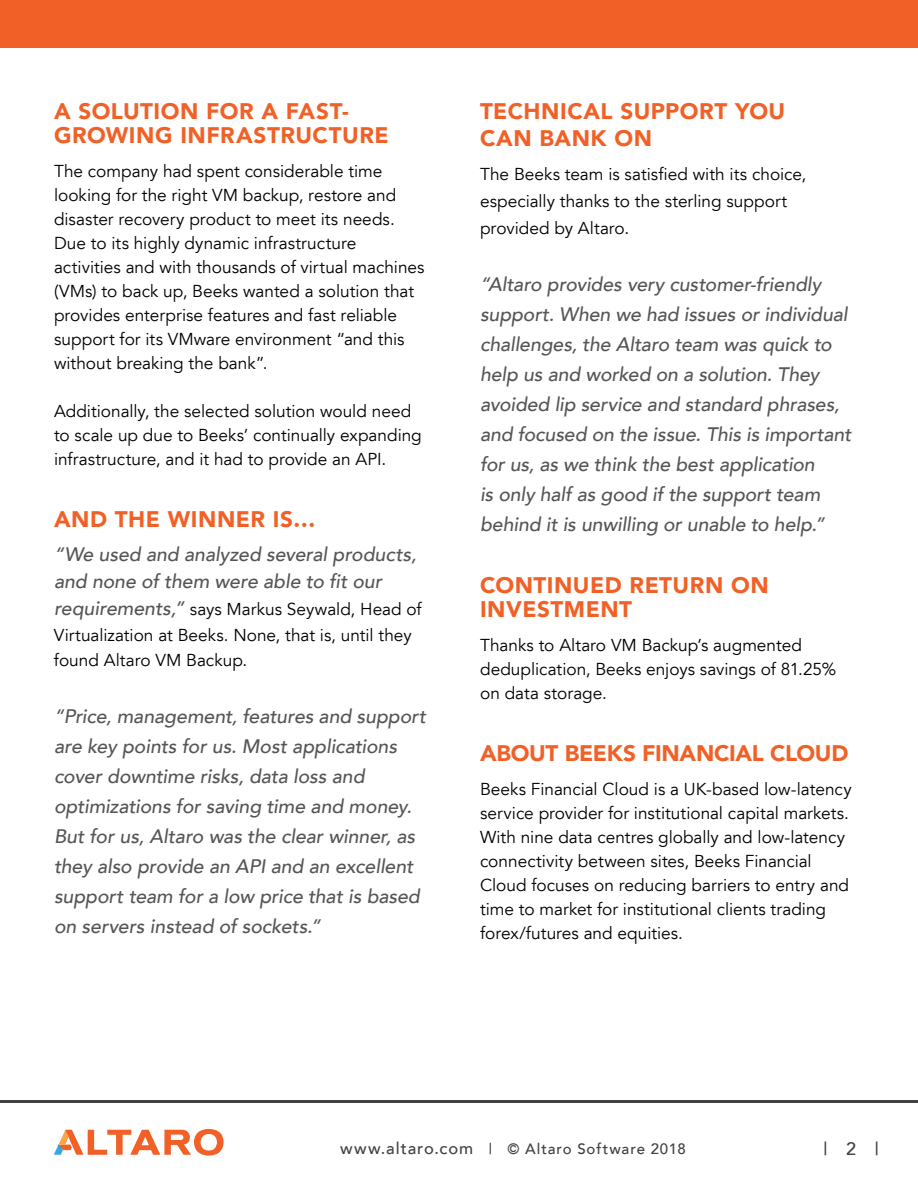
<style>
.page{position:relative;width:918px;height:1188px;background:#fff}
.page>*{position:absolute;margin:0;border:0;box-sizing:border-box;transform-origin:0 0}
.t1{font:900 22.5px/24px "Avenir LT";letter-spacing:.02em;color:#f16127}
.t2{font:900 22.5px "Avenir LT";letter-spacing:-.015em;color:#f16127}
.t3{font:italic 500 19.5px/30px "Avenir LT";letter-spacing:-.005em;color:#565659}
.t4{font:500 18px "Avenir LT";color:#414042}
.t5{font:17.25px/24px "Avenir LT";color:#000}
.t6{font:500 15px "Avenir LT";letter-spacing:.06em;color:#414042}
.s1{font-weight:500;font-style:italic;font-size:19.5px;color:#565659}
.s2{font-size:16.5px}
</style>
<div class="page">
<div style="left:0;top:0;width:918px;height:48px;background:#f16127"></div>
<hr style="left:0;top:1100px;width:918px;height:3px;background:#414042">
<svg style="left:54px;top:1129px;width:170px;height:27px"></svg>
<h1 class="t1" style="left:54px;top:99px;width:336px">A SOLUTION FOR A FAST-<br>GROWING INFRASTRUCTURE</h1>
<p class="t5" style="left:54px;top:160px;width:372px">The company had spent considerable time looking for the right VM backup, restore and disaster recovery product to meet its needs.<br>Due to its highly dynamic infrastructure activities and with thousands of virtual machines (VMs) to back up, Beeks wanted a solution that provides enterprise features and fast reliable support for its VMware environment “and this without breaking the bank”.</p>
<p class="t5" style="left:54px;top:400px;width:369px">Additionally, the selected solution would need to scale up due to Beeks’ continually expanding infrastructure, and it had to provide an API.</p>
<h1 class="t1" style="left:54px;top:507px;width:263px">AND THE WINNER IS…</h1>
<p class="t3" style="left:54px;top:541px;width:364px;line-height:27px">“We used and analyzed several products, and none of them were able to fit our</p>
<p class="t5" style="left:54px;top:597px;width:369px;line-height:25.5px"><span class="s1">requirements,”</span> says Markus Seywald, Head of<br>Virtualization at Beeks. None, that is, until they found Altaro VM Backup.</p>
<p class="t3" style="left:54px;top:702px;width:374px">“Price, management, features and support are key points for us. Most applications cover downtime risks, data loss and optimizations for saving time and money.<br>But for us, Altaro was the clear winner, as they also provide an API and an excellent support team for a low price that is based on servers instead of sockets.”</p>
<h1 class="t1" style="left:480px;top:97px;width:307px;line-height:27px">TECHNICAL SUPPORT YOU<br>CAN BANK ON</h1>
<p class="t5" style="left:480px;top:161px;width:328px;line-height:27px">The Beeks team is satisfied with its choice, especially thanks to the sterling support provided by Altaro.</p>
<p class="t3" style="left:480px;top:270px;width:373px">“Altaro provides very customer-friendly support. When we had issues or individual challenges, the Altaro team was quick to help us and worked on a solution. They avoided lip service and standard phrases, and focused on the issue. This is important for us, as we think the best application<br>is only half as good if the support team behind it is unwilling or unable to help.”</p>
<h1 class="t1" style="left:480px;top:573px;width:290px">CONTINUED RETURN ON<br>INVESTMENT</h1>
<p class="t5" style="left:480px;top:634px;width:358px">Thanks to Altaro VM Backup’s augmented deduplication, Beeks enjoys savings of 81.25% on data storage.</p>
<h1 class="t2" style="left:480px;top:739px;width:370px">ABOUT BEEKS FINANCIAL CLOUD</h1>
<p class="t5" style="left:480px;top:778px;width:373px">Beeks Financial Cloud is a UK-based low-latency service provider for institutional capital markets.<br>With nine data centres globally and low-latency connectivity between sites, Beeks Financial Cloud focuses on reducing barriers to entry and time to market for institutional clients trading forex/futures and equities.</p>
<p class="t6" style="left:340px;top:1140px;width:347px"><span class="s2">www.altaro.com</span> | © Altaro Software 2018</p>
<p class="t4" style="left:824px;top:1138px;width:57px">| 2 |</p>
</div>
